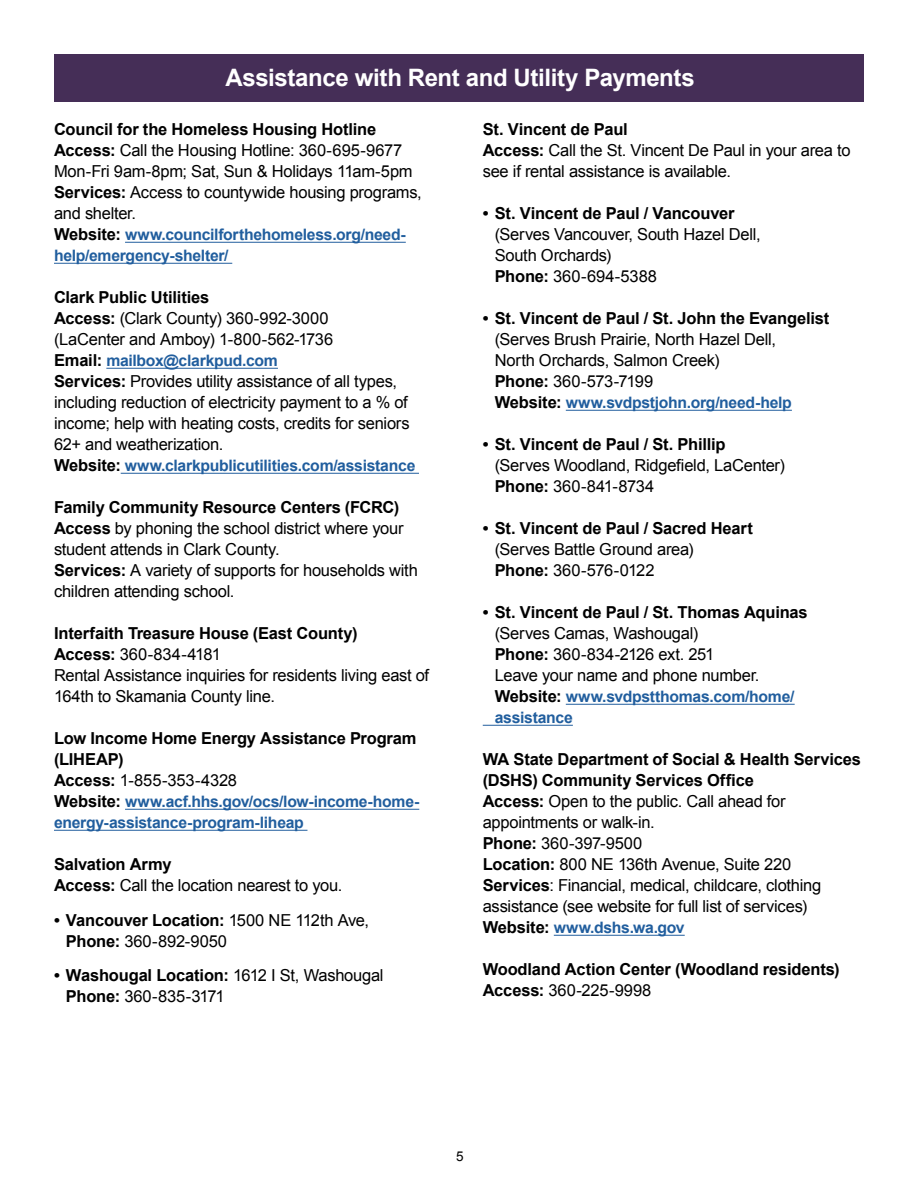
<style>
.page{position:relative;width:918px;height:1188px;background:#fff}
.page>*{position:absolute;margin:0;border:0;box-sizing:border-box;transform-origin:0 0}
.t1{font:700 24px "Arial";letter-spacing:-.015em;color:#fff}
.t2{font:16.5px/21px "Arial";letter-spacing:-.015em;color:#000}
.t3{font:700 16.5px/21px "Arial";letter-spacing:-.01em;color:#000}
.t4{font:700 15.75px/21px "Arial";letter-spacing:-.015em;color:#215e9e}
.t5{font:13.5px "Arial";color:#000}
.s1{font-weight:700}
.s2{font-size:16.5px;color:#000}
.s3{font-weight:400}
</style>
<div class="page">
<div style="left:54px;top:54px;width:810px;height:47px;background:#452e57"></div>
<hr style="left:125px;top:242px;width:281px;height:1px;background:#215e9e">
<hr style="left:54px;top:263px;width:178px;height:1px;background:#215e9e">
<hr style="left:106px;top:368px;width:172px;height:1px;background:#215e9e">
<hr style="left:121px;top:473px;width:298px;height:1px;background:#215e9e">
<hr style="left:125px;top:809px;width:294px;height:1px;background:#215e9e">
<hr style="left:54px;top:830px;width:253px;height:1px;background:#215e9e">
<hr style="left:566px;top:410px;width:226px;height:1px;background:#215e9e">
<hr style="left:566px;top:704px;width:229px;height:1px;background:#215e9e">
<hr style="left:483px;top:725px;width:90px;height:1px;background:#215e9e">
<hr style="left:554px;top:935px;width:131px;height:1px;background:#215e9e">
<p class="t1" style="left:225px;top:62px;width:471px">Assistance with Rent and Utility Payments</p>
<p class="t3" style="left:54px;top:119px;width:324px">Council for the Homeless Housing Hotline</p>
<p class="t2" style="left:54px;top:140px;width:360px"><span class="s1">Access:</span> Call the Housing Hotline: 360-695-9677<br>Mon-Fri 9am-8pm; Sat, Sun &amp; Holidays 11am-5pm</p>
<p class="t2" style="left:54px;top:182px;width:369px"><span class="s1">Services:</span> Access to countywide housing programs, and shelter.</p>
<p class="t4" style="left:54px;top:225px;width:353px"><span class="s2">Website:</span> www.councilforthehomeless.org/need&shy;help/emergency-shelter/</p>
<p class="t3" style="left:54px;top:287px;width:157px">Clark Public Utilities</p>
<p class="t2" style="left:54px;top:308px;width:276px"><span class="s1">Access:</span> (Clark County) 360-992-3000</p>
<p class="t2" style="left:54px;top:329px;width:281px">(LaCenter and Amboy) 1-800-562-1736</p>
<p class="t4" style="left:54px;top:351px;width:225px"><span class="s2">Email:</span> mailbox@clarkpud.com</p>
<p class="t2" style="left:54px;top:371px;width:357px"><span class="s1">Services:</span> Provides utility assistance of all types, including reduction of electricity payment to a % of income; help with heating costs, credits for seniors 62+ and weatherization.</p>
<p class="t4" style="left:54px;top:456px;width:363px"><span class="s2">Website:</span> www.clarkpublicutilities.com/assistance</p>
<p class="t3" style="left:54px;top:497px;width:347px">Family Community Resource Centers (FCRC)</p>
<p class="t2" style="left:54px;top:518px;width:351px"><span class="s1">Access</span> by phoning the school district where your student attends in Clark County.</p>
<p class="t2" style="left:54px;top:560px;width:365px"><span class="s1">Services:</span> A variety of supports for households with children attending school.</p>
<p class="t3" style="left:54px;top:623px;width:305px">Interfaith Treasure House (East County)</p>
<p class="t2" style="left:54px;top:644px;width:168px"><span class="s1">Access:</span> 360-834-4181</p>
<p class="t2" style="left:54px;top:665px;width:377px">Rental Assistance inquiries for residents living east of<br>164th to Skamania County line.</p>
<p class="t3" style="left:54px;top:728px;width:364px">Low Income Home Energy Assistance Program (LIHEAP)</p>
<p class="t2" style="left:54px;top:770px;width:185px"><span class="s1">Access:</span> 1-855-353-4328</p>
<p class="t4" style="left:54px;top:792px;width:367px"><span class="s2">Website:</span> www.acf.hhs.gov/ocs/low-income-home&shy;energy-assistance-program-liheap</p>
<p class="t3" style="left:54px;top:854px;width:119px">Salvation Army</p>
<p class="t2" style="left:54px;top:875px;width:290px"><span class="s1">Access:</span> Call the location nearest to you.</p>
<p class="t3" style="left:54px;top:910px;width:316px">• Vancouver Location: <span class="s3">1500 NE 112th Ave,</span></p>
<p class="t2" style="left:66px;top:930px;width:163px"><span class="s1">Phone:</span> 360-892-9050</p>
<p class="t3" style="left:54px;top:965px;width:331px">• Washougal Location: <span class="s3">1612 I St, Washougal</span></p>
<p class="t2" style="left:66px;top:986px;width:160px"><span class="s1">Phone:</span> 360-835-3171</p>
<p class="t3" style="left:483px;top:119px;width:146px">St. Vincent de Paul</p>
<p class="t2" style="left:483px;top:140px;width:369px"><span class="s1">Access:</span> Call the St. Vincent De Paul in your area to see if rental assistance is available.</p>
<p class="t3" style="left:483px;top:203px;width:253px">• St. Vincent de Paul / Vancouver</p>
<p class="t2" style="left:495px;top:224px;width:267px">(Serves Vancouver, South Hazel Dell,</p>
<p class="t2" style="left:495px;top:245px;width:118px">South Orchards)</p>
<p class="t2" style="left:495px;top:266px;width:164px"><span class="s1">Phone:</span> 360-694-5388</p>
<p class="t3" style="left:483px;top:308px;width:348px">• St. Vincent de Paul / St. John the Evangelist</p>
<p class="t2" style="left:495px;top:329px;width:283px">(Serves Brush Prairie, North Hazel Dell,</p>
<p class="t2" style="left:495px;top:350px;width:226px">North Orchards, Salmon Creek)</p>
<p class="t2" style="left:495px;top:371px;width:160px"><span class="s1">Phone:</span> 360-573-7199</p>
<p class="t4" style="left:495px;top:393px;width:299px"><span class="s2">Website:</span> www.svdpstjohn.org/need-help</p>
<p class="t3" style="left:483px;top:434px;width:244px">• St. Vincent de Paul / St. Phillip</p>
<p class="t2" style="left:495px;top:455px;width:292px">(Serves Woodland, Ridgefield, LaCenter)</p>
<p class="t2" style="left:495px;top:476px;width:161px"><span class="s1">Phone:</span> 360-841-8734</p>
<p class="t3" style="left:483px;top:518px;width:272px">• St. Vincent de Paul / Sacred Heart</p>
<p class="t2" style="left:495px;top:539px;width:200px">(Serves Battle Ground area)</p>
<p class="t2" style="left:495px;top:560px;width:161px"><span class="s1">Phone:</span> 360-576-0122</p>
<p class="t3" style="left:483px;top:602px;width:327px">• St. Vincent de Paul / St. Thomas Aquinas</p>
<p class="t2" style="left:495px;top:623px;width:205px">(Serves Camas, Washougal)</p>
<p class="t2" style="left:495px;top:644px;width:221px"><span class="s1">Phone:</span> 360-834-2126 ext. 251</p>
<p class="t2" style="left:495px;top:665px;width:266px">Leave your name and phone number.</p>
<p class="t4" style="left:495px;top:687px;width:301px"><span class="s2">Website:</span> www.svdpstthomas.com/home/</p>
<p class="t4" style="left:495px;top:708px;width:80px">assistance</p>
<p class="t3" style="left:483px;top:749px;width:380px">WA State Department of Social &amp; Health Services (DSHS) Community Services Office</p>
<p class="t2" style="left:483px;top:791px;width:304px"><span class="s1">Access:</span> Open to the public. Call ahead for appointments or walk-in.</p>
<p class="t2" style="left:483px;top:833px;width:161px"><span class="s1">Phone:</span> 360-397-9500</p>
<p class="t2" style="left:483px;top:854px;width:310px"><span class="s1">Location:</span> 800 NE 136th Avenue, Suite 220</p>
<p class="t2" style="left:483px;top:875px;width:340px"><span class="s1">Services</span>: Financial, medical, childcare, clothing assistance (see website for full list of services)</p>
<p class="t4" style="left:483px;top:918px;width:203px"><span class="s2">Website:</span> www.dshs.wa.gov</p>
<p class="t3" style="left:483px;top:959px;width:359px">Woodland Action Center (Woodland residents)<br>Access: <span class="s3">360-225-9998</span></p>
<p class="t5" style="left:456px;top:1147px;width:9px">5</p>
</div>
